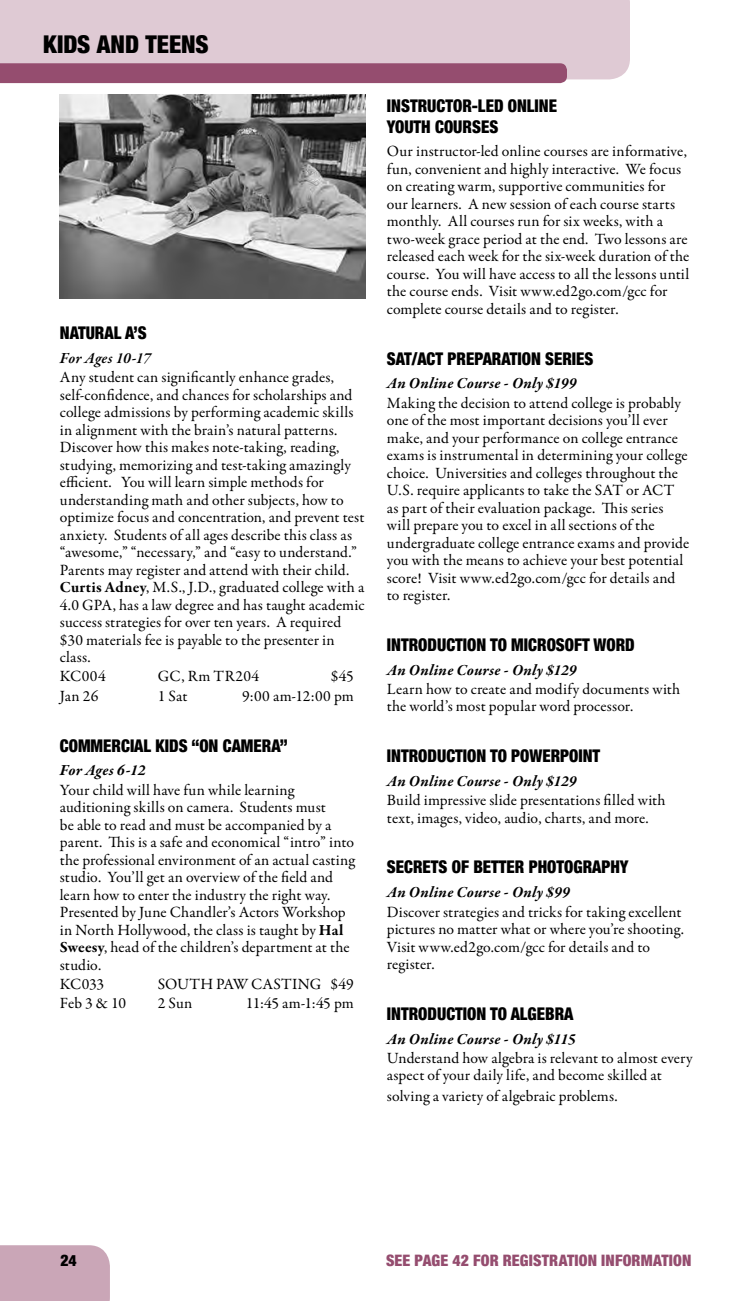
<style>
.page{position:relative;width:756px;height:1301px;background:#fff}
.page>*{position:absolute;margin:0;border:0;box-sizing:border-box;transform-origin:0 0}
.t1{font:900 condensed 24.5px "Helvetica Neue";color:#000}
.t2{font:900 condensed 17.5px/21px "Helvetica Neue";color:#000;scale:.95 1}
.t3{font:15.75px/17.5px "Garamond Premr Pro";letter-spacing:.005em;color:#000}
.t4{font:italic 700 15.75px "Garamond Premr Pro";letter-spacing:.015em;color:#000}
.t5{font:900 condensed 15.75px "Helvetica Neue";letter-spacing:.01em;color:#954d6f}
.t6{font:italic 600 15.75px "Garamond Premr Pro";letter-spacing:.005em;color:#000}
.t7{font:15.75px "Garamond Premr Pro";letter-spacing:.035em;color:#000}
.t8{font:900 condensed 15.75px "Helvetica Neue";color:#000}
.s1{font-weight:700}
</style>
<div class="page">
<div style="left:0;top:1245px;width:110px;height:56px;background:#caa6b7"></div>
<div style="left:0;top:0;width:630px;height:79px;background:#dfcad4"></div>
<div style="left:0;top:63px;width:567px;height:20px;background:#954d6f"></div>
<img style="left:60px;top:95px;width:306px;height:204px">
<h1 class="t1" style="left:43px;top:30px;width:167px">KIDS AND TEENS</h1>
<p class="t2" style="left:60px;top:322px;width:11px">NATURAL</p>
<p class="t2" style="left:125px;top:322px;width:24px">A’S</p>
<p class="t6" style="left:60px;top:348px;width:92px">For Ages 10-17</p>
<p class="t3" style="left:60px;top:369px;width:306px">Any student can significantly enhance grades, self-confidence, and chances for scholarships and college admissions by performing academic skills in alignment with the brain’s natural patterns.<br>Discover how this makes note-taking, reading, studying, memorizing and test-taking amazingly efficient. You will learn simple methods for understanding math and other subjects, how to optimize focus and concentration, and prevent test anxiety. Students of all ages describe this class as “awesome,” “necessary,” and “easy to understand.” Parents may register and attend with their child.<br><span class="s1">Curtis Adney</span>, M.S., J.D., graduated college with a 4.0 GPA, has a law degree and has taught academic success strategies for over ten years. A required $30 materials fee is payable to the presenter in class.</p>
<p class="t3" style="left:60px;top:668px;width:47px">KC004</p>
<p class="t7" style="left:158px;top:667px;width:103px">GC, Rm TR204</p>
<p class="t3" style="left:331px;top:668px;width:25px">$45</p>
<p class="t3" style="left:60px;top:687px;width:40px">Jan 26</p>
<p class="t3" style="left:158px;top:687px;width:31px">1 Sat</p>
<p class="t3" style="left:242px;top:687px;width:113px">9:00 am-12:00 pm</p>
<p class="t2" style="left:60px;top:734px;width:242px">COMMERCIAL KIDS “ON CAMERA”</p>
<p class="t4" style="left:60px;top:761px;width:87px">For Ages 6-12</p>
<p class="t3" style="left:60px;top:781px;width:297px">Your child will have fun while learning auditioning skills on camera. Students must<br>be able to read and must be accompanied by a parent. This is a safe and economical “intro” into the professional environment of an actual casting studio. You’ll get an overview of the field and learn how to enter the industry the right way.<br>Presented by June Chandler’s Actors Workshop in North Hollywood, the class is taught by <span class="s1">Hal Sweesy</span>, head of the children’s department at the studio.</p>
<p class="t3" style="left:60px;top:975px;width:46px">KC033</p>
<p class="t3" style="left:158px;top:975px;width:197px">SOUTH PAW CASTING $49</p>
<p class="t3" style="left:60px;top:995px;width:68px">Feb 3 &amp; 10</p>
<p class="t3" style="left:158px;top:995px;width:36px">2 Sun</p>
<p class="t3" style="left:246px;top:995px;width:110px">11:45 am-1:45 pm</p>
<p class="t2" style="left:387px;top:94px;width:137px">INSTRUCTOR-LED ONLINE<br>YOUTH</p>
<p class="t2" style="left:435px;top:115px;width:68px">COURSES</p>
<p class="t3" style="left:387px;top:143px;width:304px">Our instructor-led online courses are informative, fun, convenient and highly interactive. We focus on creating warm, supportive communities for our learners. A new session of each course starts monthly. All courses run for six weeks, with a two-week grace period at the end. Two lessons are released each week for the six-week duration of the course. You will have access to all the lessons until the course ends. Visit www.ed2go.com/gcc for complete course details and to register.</p>
<p class="t2" style="left:387px;top:348px;width:107px">SAT/ACT PRE PARATION</p>
<p class="t2" style="left:545px;top:348px;width:19px">SERIE</p>
<p class="t2" style="left:585px;top:348px;width:11px">S</p>
<p class="t4" style="left:387px;top:374px;width:191px">An Online Course - Only $199</p>
<p class="t3" style="left:387px;top:394px;width:304px">Making the decision to attend college is probably one of the most important decisions you’ll ever make, and your performance on college entrance exams is instrumental in determining your college choice. Universities and colleges throughout the U.S. require applicants to take the SAT or ACT as part of their evaluation package. This series will prepare you to excel in all sections of the undergraduate college entrance exams and provide you with the means to achieve your best potential score! Visit www.ed2go.com/gcc for details and to register.</p>
<p class="t2" style="left:387px;top:634px;width:10px">INTRO</p>
<p class="t2" style="left:428px;top:634px;width:39px">DUCTION</p>
<p class="t2" style="left:490px;top:634px;width:154px">TO MICROSOFT WORD</p>
<p class="t4" style="left:387px;top:660px;width:191px">An Online Course - Only $129</p>
<p class="t3" style="left:387px;top:681px;width:295px">Learn how to create and modify documents with the world’s most popular word processor.</p>
<p class="t2" style="left:387px;top:745px;width:10px">INTRO</p>
<p class="t2" style="left:428px;top:745px;width:39px">DUCTION</p>
<p class="t2" style="left:490px;top:745px;width:44px">TO POWER</p>
<p class="t2" style="left:560px;top:745px;width:19px">POINT</p>
<p class="t4" style="left:387px;top:771px;width:191px">An Online Course - Only $129</p>
<p class="t3" style="left:387px;top:792px;width:280px">Build impressive slide presentations filled with text, images, video, audio, charts, and more.</p>
<p class="t2" style="left:387px;top:856px;width:101px">SECRETS OF BETTER</p>
<p class="t2" style="left:529px;top:856px;width:20px">PHOTOGRA</p>
<p class="t2" style="left:602px;top:856px;width:20px">PHY</p>
<p class="t4" style="left:387px;top:883px;width:184px">An Online Course - Only $99</p>
<p class="t3" style="left:387px;top:903px;width:299px">Discover strategies and tricks for taking excellent pictures no matter what or where you’re shooting.<br>Visit www.ed2go.com/gcc for details and to register.</p>
<p class="t2" style="left:387px;top:1003px;width:10px">INTRO</p>
<p class="t2" style="left:428px;top:1003px;width:39px">DUCTION</p>
<p class="t2" style="left:490px;top:1003px;width:33px">TO ALGEBRA</p>
<p class="t4" style="left:387px;top:1029px;width:190px">An Online Course - Only $115</p>
<p class="t3" style="left:387px;top:1049px;width:307px">Understand how algebra is relevant to almost every aspect of your daily life, and become skilled at</p>
<p class="t3" style="left:387px;top:1088px;width:232px">solving a variety of algebraic problems.</p>
<p class="t8" style="left:60px;top:1251px;width:18px">24</p>
<p class="t5" style="left:386px;top:1251px;width:307px">SEE PAGE 42 FOR REGISTRATION INFORMATION</p>
</div>
